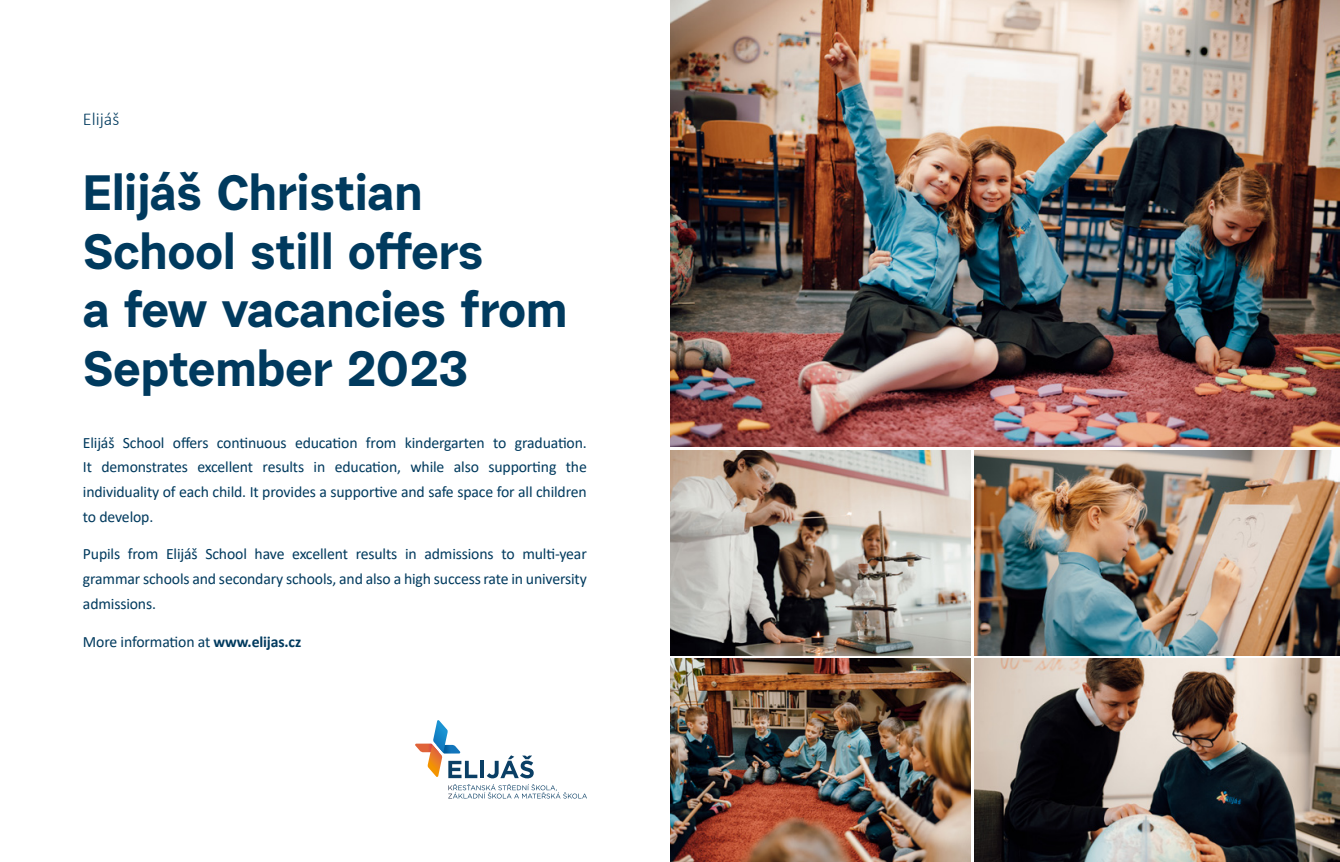
<style>
.page{position:relative;width:1340px;height:862px;background:#fff}
.page>*{position:absolute;margin:0;border:0;box-sizing:border-box;transform-origin:0 0}
.t1{font:700 49.5px/58.5px "Urban Grotesk Re Bo";letter-spacing:-.01em;color:#003a5e}
.t2{font:300 18px "Calibri";color:#003a5e}
.t3{font:15.75px/24.8px "Calibri";letter-spacing:-.01em;color:#003a5e;text-align:justify}
.s1{font-weight:700}
</style>
<div class="page">
<img style="left:670px;top:0;width:669px;height:446px">
<img style="left:670px;top:450px;width:300px;height:204px">
<img style="left:974px;top:450px;width:365px;height:204px">
<img style="left:670px;top:658px;width:300px;height:203px">
<img style="left:974px;top:658px;width:365px;height:203px">
<svg style="left:415px;top:720px;width:172px;height:78px"></svg>
<p class="t2" style="left:83px;top:108px;width:38px">Elijáš</p>
<h1 class="t1" style="left:83px;top:162px;width:486px">Elijáš Christian<br>School still offers<br>a few vacancies from<br>September 2023</h1>
<p class="t3" style="left:83px;top:429px;width:505px">Elijáš School offers continuous education from kindergarten to graduation.<br>It demonstrates excellent results in education, while also supporting the individuality of each child. It provides a supportive and safe space for all children to develop.</p>
<p class="t3" style="left:83px;top:541px;width:505px">Pupils from Elijáš School have excellent results in admissions to multi-year grammar schools and secondary schools, and also a high success rate in university admissions.</p>
<p class="t3" style="left:83px;top:628px;width:220px">More information at <span class="s1">www.elijas.cz</span></p>
</div>
